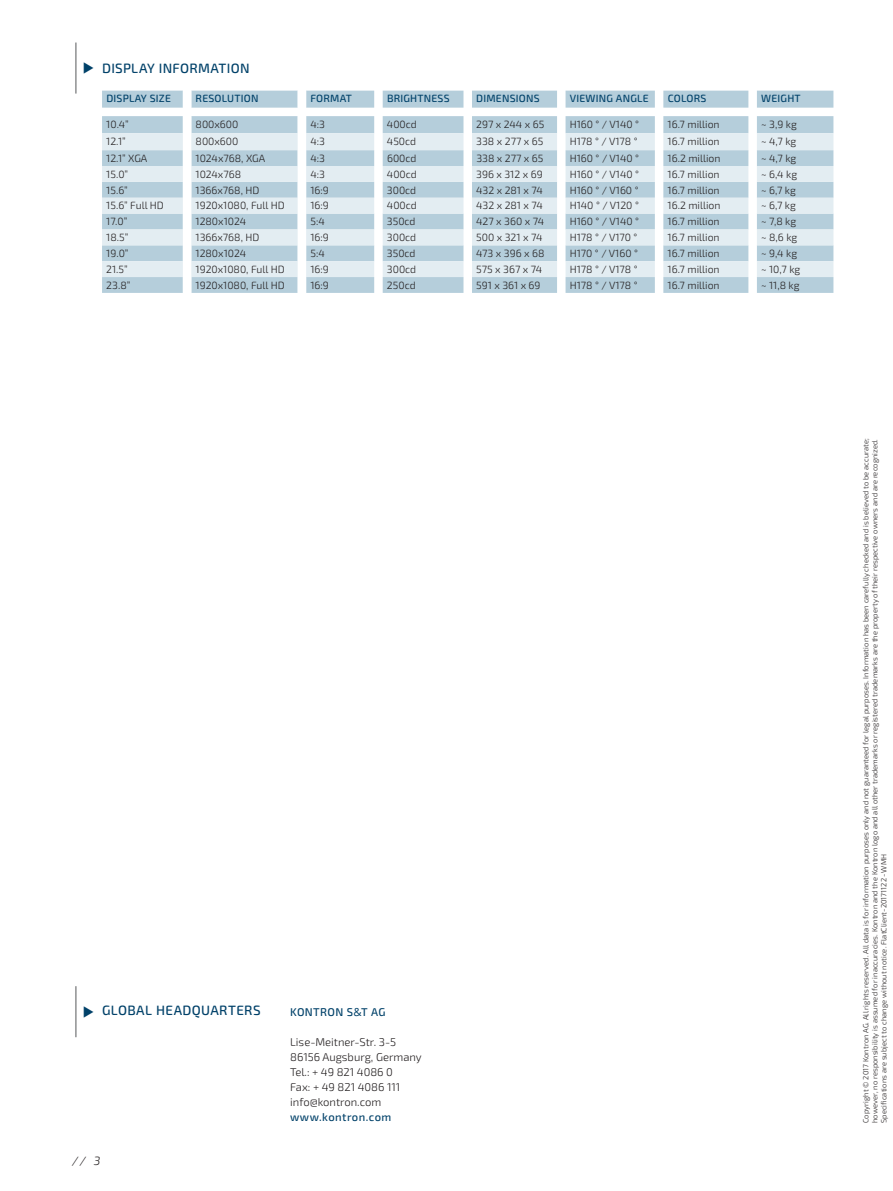
<style>
.page{position:relative;width:893px;height:1191px;background:#fff}
.page>*{position:absolute;margin:0;border:0;box-sizing:border-box;transform-origin:0 0}
.t1{font:500 13.5px "Exo 2.0";letter-spacing:.02em;color:#004169}
.t2{font:italic 300 12px "Exo 2.0";color:#231f20}
.t3{font:300 11.25px/15px "Exo 2.0";color:#231f20}
.t4{font:500 11.25px "Exo 2.0";letter-spacing:.035em;color:#004169}
.t5{font:300 10.5px "Exo 2.0";color:#231f20}
.t6{font:500 10.5px "Exo 2.0";letter-spacing:.02em;color:#004169}
.t7{font:300 7.5px/9px "Exo 2.0";letter-spacing:.01em;color:#231f20;text-align:justify}
.s1{font-family:"Open Sans";font-weight:400}
</style>
<div class="page">
<hr style="left:76px;top:986px;width:1px;height:51px;background:#57585a">
<hr style="left:76px;top:43px;width:1px;height:51px;background:#57585a">
<svg style="left:102px;top:91px;width:731px;height:202px;fill:#b5cedb"></svg>
<svg style="left:183px;top:91px;width:123px;height:202px"></svg>
<svg style="left:102px;top:133px;width:731px;height:144px;background:#d3e2ea"></svg>
<p class="t1" style="left:102px;top:63px;width:149px">DISPLAY INFORMATION</p>
<p class="t6" style="left:106px;top:95px;width:66px">DISPLAY SIZE</p>
<p class="t6" style="left:196px;top:95px;width:64px">RESOLUTION</p>
<p class="t6" style="left:310px;top:95px;width:43px">FORMAT</p>
<p class="t6" style="left:387px;top:95px;width:64px">BRIGHTNESS</p>
<p class="t6" style="left:476px;top:95px;width:65px">DIMENSIONS</p>
<p class="t6" style="left:570px;top:95px;width:80px">VIEWING ANGLE</p>
<p class="t6" style="left:668px;top:95px;width:40px">COLORS</p>
<p class="t6" style="left:761px;top:95px;width:41px">WEIGHT</p>
<p class="t5" style="left:106px;top:120px;width:24px">10.4”</p>
<p class="t5" style="left:196px;top:120px;width:44px">800x600</p>
<p class="t5" style="left:310px;top:120px;width:16px">4:3</p>
<p class="t5" style="left:387px;top:120px;width:31px">400cd</p>
<p class="t5" style="left:476px;top:120px;width:70px">297 x 244 x 65</p>
<p class="t5" style="left:570px;top:120px;width:71px">H160 ° / V140 °</p>
<p class="t5" style="left:668px;top:120px;width:54px">16.7 million</p>
<p class="t5" style="left:761px;top:120px;width:37px">~ 3,9 kg</p>
<p class="t5" style="left:106px;top:137px;width:21px">12.1”</p>
<p class="t5" style="left:196px;top:137px;width:44px">800x600</p>
<p class="t5" style="left:310px;top:137px;width:16px">4:3</p>
<p class="t5" style="left:387px;top:137px;width:31px">450cd</p>
<p class="t5" style="left:476px;top:137px;width:69px">338 x 277 x 65</p>
<p class="t5" style="left:570px;top:137px;width:69px">H178 ° / V178 °</p>
<p class="t5" style="left:668px;top:137px;width:54px">16.7 million</p>
<p class="t5" style="left:761px;top:137px;width:37px">~ 4,7 kg</p>
<p class="t5" style="left:106px;top:154px;width:43px">12.1” XGA</p>
<p class="t5" style="left:196px;top:154px;width:71px">1024x768, XGA</p>
<p class="t5" style="left:310px;top:154px;width:16px">4:3</p>
<p class="t5" style="left:387px;top:154px;width:31px">600cd</p>
<p class="t5" style="left:476px;top:154px;width:69px">338 x 277 x 65</p>
<p class="t5" style="left:570px;top:154px;width:71px">H160 ° / V140 °</p>
<p class="t5" style="left:668px;top:154px;width:54px">16.2 million</p>
<p class="t5" style="left:761px;top:154px;width:37px">~ 4,7 kg</p>
<p class="t5" style="left:106px;top:170px;width:23px">15.0”</p>
<p class="t5" style="left:196px;top:170px;width:47px">1024x768</p>
<p class="t5" style="left:310px;top:170px;width:16px">4:3</p>
<p class="t5" style="left:387px;top:170px;width:31px">400cd</p>
<p class="t5" style="left:476px;top:170px;width:68px">396 x 312 x 69</p>
<p class="t5" style="left:570px;top:170px;width:71px">H160 ° / V140 °</p>
<p class="t5" style="left:668px;top:170px;width:54px">16.7 million</p>
<p class="t5" style="left:761px;top:170px;width:38px">~ 6,4 kg</p>
<p class="t5" style="left:106px;top:186px;width:23px">15.6”</p>
<p class="t5" style="left:196px;top:186px;width:65px">1366x768, HD</p>
<p class="t5" style="left:310px;top:186px;width:20px">16:9</p>
<p class="t5" style="left:387px;top:186px;width:31px">300cd</p>
<p class="t5" style="left:476px;top:186px;width:68px">432 x 281 x 74</p>
<p class="t5" style="left:570px;top:186px;width:70px">H160 ° / V160 °</p>
<p class="t5" style="left:668px;top:186px;width:54px">16.7 million</p>
<p class="t5" style="left:761px;top:186px;width:36px">~ 6,7 kg</p>
<p class="t5" style="left:106px;top:202px;width:59px">15.6” Full HD</p>
<p class="t5" style="left:196px;top:202px;width:91px">1920x1080, Full HD</p>
<p class="t5" style="left:310px;top:202px;width:20px">16:9</p>
<p class="t5" style="left:387px;top:202px;width:31px">400cd</p>
<p class="t5" style="left:476px;top:202px;width:68px">432 x 281 x 74</p>
<p class="t5" style="left:570px;top:202px;width:71px">H140 ° / V120 °</p>
<p class="t5" style="left:668px;top:202px;width:54px">16.2 million</p>
<p class="t5" style="left:761px;top:202px;width:36px">~ 6,7 kg</p>
<p class="t5" style="left:106px;top:218px;width:23px">17.0”</p>
<p class="t5" style="left:196px;top:218px;width:52px">1280x1024</p>
<p class="t5" style="left:310px;top:218px;width:16px">5:4</p>
<p class="t5" style="left:387px;top:218px;width:30px">350cd</p>
<p class="t5" style="left:476px;top:218px;width:69px">427 x 360 x 74</p>
<p class="t5" style="left:570px;top:218px;width:71px">H160 ° / V140 °</p>
<p class="t5" style="left:668px;top:218px;width:54px">16.7 million</p>
<p class="t5" style="left:761px;top:218px;width:37px">~ 7,8 kg</p>
<p class="t5" style="left:106px;top:234px;width:24px">18.5”</p>
<p class="t5" style="left:196px;top:234px;width:65px">1366x768, HD</p>
<p class="t5" style="left:310px;top:234px;width:20px">16:9</p>
<p class="t5" style="left:387px;top:234px;width:31px">300cd</p>
<p class="t5" style="left:476px;top:234px;width:68px">500 x 321 x 74</p>
<p class="t5" style="left:570px;top:234px;width:69px">H178 ° / V170 °</p>
<p class="t5" style="left:668px;top:234px;width:54px">16.7 million</p>
<p class="t5" style="left:761px;top:234px;width:38px">~ 8,6 kg</p>
<p class="t5" style="left:106px;top:250px;width:24px">19.0”</p>
<p class="t5" style="left:196px;top:250px;width:52px">1280x1024</p>
<p class="t5" style="left:310px;top:250px;width:16px">5:4</p>
<p class="t5" style="left:387px;top:250px;width:30px">350cd</p>
<p class="t5" style="left:476px;top:250px;width:70px">473 x 396 x 68</p>
<p class="t5" style="left:570px;top:250px;width:70px">H170 ° / V160 °</p>
<p class="t5" style="left:668px;top:250px;width:54px">16.7 million</p>
<p class="t5" style="left:761px;top:250px;width:38px">~ 9,4 kg</p>
<p class="t5" style="left:106px;top:265px;width:23px">21.5”</p>
<p class="t5" style="left:196px;top:265px;width:91px">1920x1080, Full HD</p>
<p class="t5" style="left:310px;top:265px;width:20px">16:9</p>
<p class="t5" style="left:387px;top:265px;width:31px">300cd</p>
<p class="t5" style="left:476px;top:265px;width:68px">575 x 367 x 74</p>
<p class="t5" style="left:570px;top:265px;width:69px">H178 ° / V178 °</p>
<p class="t5" style="left:668px;top:265px;width:54px">16.7 million</p>
<p class="t5" style="left:761px;top:265px;width:41px">~ 10,7 kg</p>
<p class="t5" style="left:106px;top:281px;width:26px">23.8”</p>
<p class="t5" style="left:196px;top:281px;width:91px">1920x1080, Full HD</p>
<p class="t5" style="left:310px;top:281px;width:20px">16:9</p>
<p class="t5" style="left:387px;top:281px;width:30px">250cd</p>
<p class="t5" style="left:476px;top:281px;width:66px">591 x 361 x 69</p>
<p class="t5" style="left:570px;top:281px;width:69px">H178 ° / V178 °</p>
<p class="t5" style="left:668px;top:281px;width:54px">16.7 million</p>
<p class="t5" style="left:761px;top:281px;width:40px">~ 11,8 kg</p>
<p class="t1" style="left:102px;top:1005px;width:160px">GLOBAL HEADQUARTERS</p>
<p class="t2" style="left:72px;top:1156px;width:29px">// 3</p>
<p class="t4" style="left:290px;top:1008px;width:97px">KONTRON S<span class="s1">&amp;</span>T AG</p>
<p class="t3" style="left:290px;top:1035px;width:133px">Lise-Meitner-Str. 3-5<br>86156 Augsburg, Germany<br>Tel.: + 49 821 4086 0<br>Fax: + 49 821 4086 111 info@kontron.com</p>
<p class="t4" style="left:290px;top:1113px;width:103px">www.kontron.com</p>
<p class="t7" style="left:862px;top:1123px;width:686px;rotate:-90deg">Copyright © 2017 Kontron AG. All rights reserved. All data is for information purposes only and not guaranteed for legal purposes. Information has been carefully checked and is believed to be accurate; however, no responsibility is assumed for inaccuracies. Kontron and the Kontron logo and all other trademarks or registered trademarks are the property of their respective owners and are recognized.<br>Specifications are subject to change without notice. FlatClient-20171122 - WMH</p>
</div>
